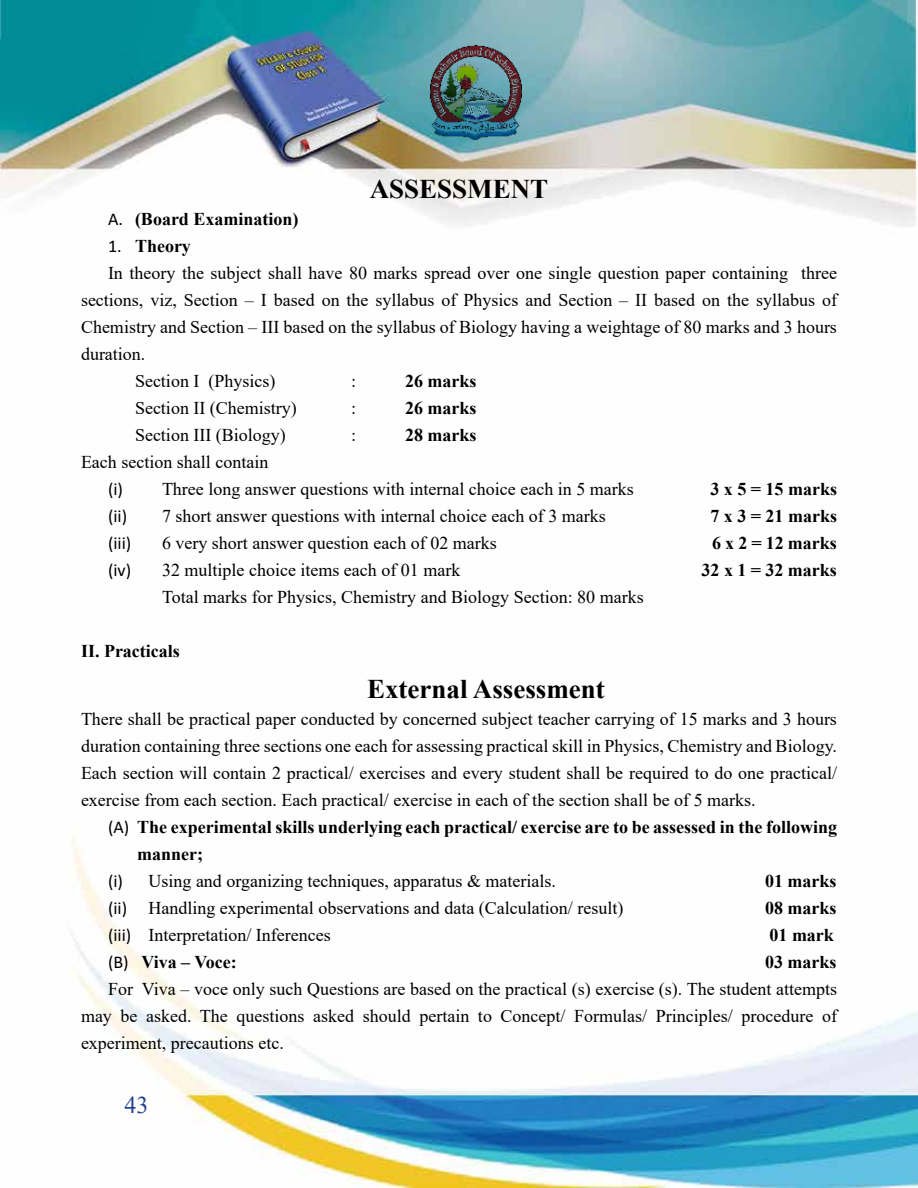
<style>
.page{position:relative;width:918px;height:1188px;background:#fff}
.page>*{position:absolute;margin:0;border:0;box-sizing:border-box;transform-origin:0 0}
.t1{font:700 27px "Times New Roman";color:#000}
.t2{font:24px "Times New Roman";color:#25408f}
.t3{font:18px/27px "Times New Roman";color:#000;text-align:justify}
.t4{font:700 18px "Times New Roman";color:#000}
.t5{font:18px "Calibri";color:#000}
.s1{font-family:"Calibri";font-weight:400}
.s2{font-family:"Calibri"}
</style>
<div class="page">
<img style="left:0;top:0;width:918px;height:1188px">
<img style="left:431px;top:45px;width:91px;height:95px">
<h1 class="t1" style="left:370px;top:170px;width:180px">ASSESSMENT</h1>
<p class="t4" style="left:108px;top:206px;width:192px"><span class="s1">A.</span> (Board Examination)</p>
<p class="t4" style="left:108px;top:233px;width:84px"><span class="s1">1.</span> Theory</p>
<p class="t3" style="left:108px;top:259px;width:731px">In theory the subject shall have 80 marks spread over one single question paper containing three</p>
<p class="t3" style="left:81px;top:286px;width:758px">sections, viz, Section – I based on the syllabus of Physics and Section – II based on the syllabus of</p>
<p class="t3" style="left:81px;top:313px;width:758px">Chemistry and Section – III based on the syllabus of Biology having a weightage of 80 marks and 3 hours</p>
<p class="t3" style="left:81px;top:340px;width:66px">duration.</p>
<p class="t3" style="left:135px;top:367px;width:142px">Section I (Physics)</p>
<p class="t3" style="left:351px;top:367px;width:7px">:</p>
<p class="t4" style="left:405px;top:368px;width:73px">26 marks</p>
<p class="t3" style="left:135px;top:394px;width:163px">Section II (Chemistry)</p>
<p class="t3" style="left:351px;top:394px;width:7px">:</p>
<p class="t4" style="left:405px;top:395px;width:73px">26 marks</p>
<p class="t3" style="left:135px;top:421px;width:152px">Section III (Biology)</p>
<p class="t3" style="left:351px;top:421px;width:7px">:</p>
<p class="t4" style="left:405px;top:422px;width:73px">28 marks</p>
<p class="t3" style="left:108px;top:448px;width:527px;text-indent:-27px">Each section shall contain<br><span class="s2">(i)</span> Three long answer questions with internal choice each in 5 marks</p>
<p class="t4" style="left:711px;top:476px;width:128px">3 x 5 = 15 marks</p>
<p class="t3" style="left:108px;top:502px;width:499px"><span class="s2">(ii)</span> 7 short answer questions with internal choice each of 3 marks</p>
<p class="t4" style="left:711px;top:503px;width:128px">7 x 3 = 21 marks</p>
<p class="t5" style="left:108px;top:531px;width:25px">(iii)</p>
<p class="t3" style="left:162px;top:529px;width:336px">6 very short answer question each of 02 marks</p>
<p class="t4" style="left:712px;top:530px;width:126px">6 x 2 = 12 marks</p>
<p class="t3" style="left:108px;top:556px;width:354px"><span class="s2">(iv)</span> 32 multiple choice items each of 01 mark</p>
<p class="t4" style="left:702px;top:557px;width:137px">32 x 1 = 32 marks</p>
<p class="t3" style="left:162px;top:583px;width:483px">Total marks for Physics, Chemistry and Biology Section: 80 marks</p>
<p class="t4" style="left:81px;top:638px;width:100px">II. Practicals</p>
<h1 class="t1" style="left:367px;top:669px;width:239px">External Assessment</h1>
<p class="t3" style="left:81px;top:705px;width:758px">There shall be practical paper conducted by concerned subject teacher carrying of 15 marks and 3 hours duration containing three sections one each for assessing practical skill in Physics, Chemistry and Biology.<br>Each section will contain 2 practical/ exercises and every student shall be required to do one practical/ exercise from each section. Each practical/ exercise in each of the section shall be of 5 marks.</p>
<p class="t4" style="left:108px;top:814px;width:731px"><span class="s1">(A)</span> The experimental skills underlying each practical/ exercise are to be assessed in the following</p>
<p class="t4" style="left:137px;top:841px;width:67px">manner;</p>
<p class="t3" style="left:108px;top:867px;width:450px"><span class="s2">(i)</span> Using and organizing techniques, apparatus &amp; materials.</p>
<p class="t4" style="left:765px;top:868px;width:73px">01 marks</p>
<p class="t3" style="left:108px;top:894px;width:517px"><span class="s2">(ii)</span> Handling experimental observations and data (Calculation/ result)</p>
<p class="t4" style="left:765px;top:895px;width:73px">08 marks</p>
<p class="t3" style="left:108px;top:921px;width:224px"><span class="s2">(iii)</span> Interpretation/ Inferences</p>
<p class="t4" style="left:770px;top:922px;width:66px">01 mark</p>
<p class="t4" style="left:108px;top:949px;width:130px"><span class="s1">(B)</span> Viva – Voce:</p>
<p class="t4" style="left:765px;top:949px;width:73px">03 marks</p>
<p class="t3" style="left:81px;top:975px;width:758px;text-indent:27px">For Viva – voce only such Questions are based on the practical (s) exercise (s). The student attempts may be asked. The questions asked should pertain to Concept/ Formulas/ Principles/ procedure of experiment, precautions etc.</p>
<h2 class="t2" style="left:125px;top:1088px;width:25px">43</h2>
</div>
